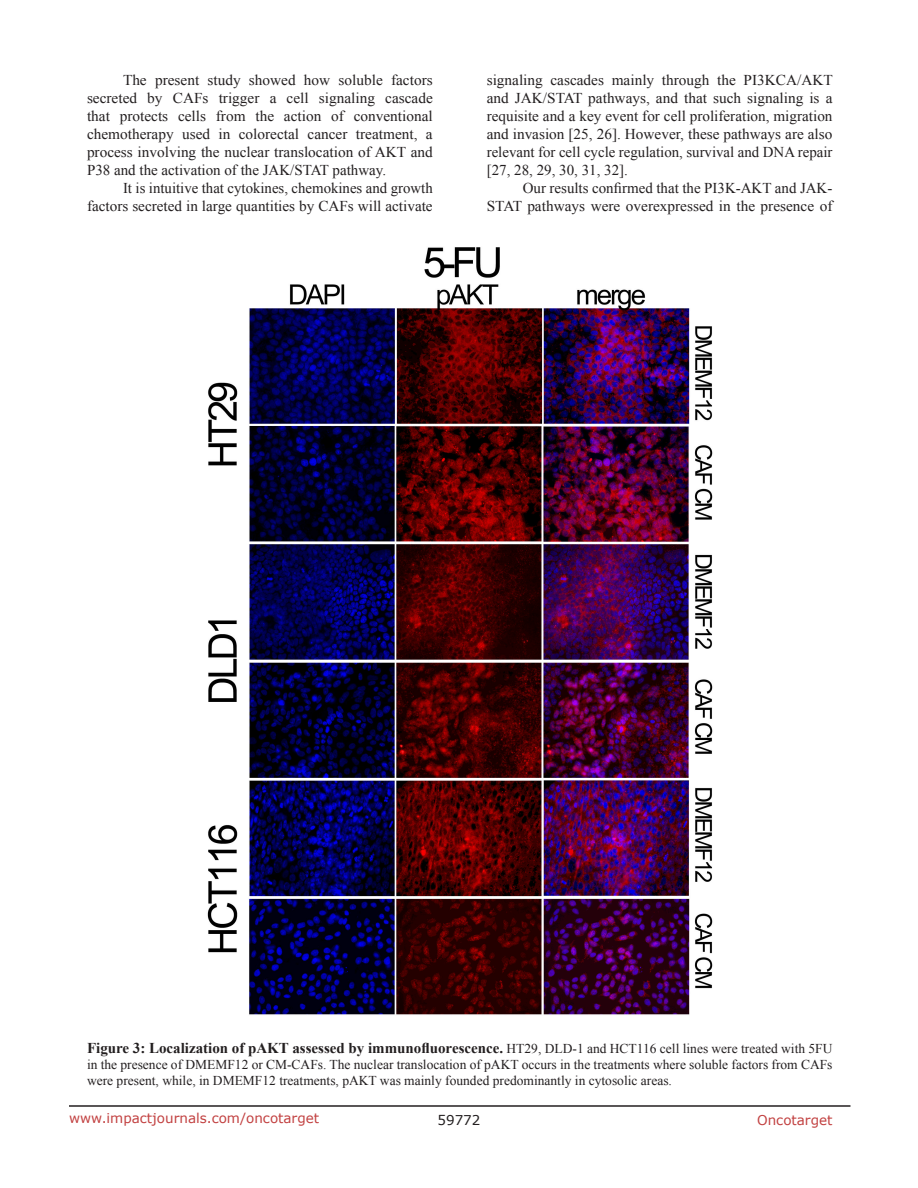
<style>
.page{position:relative;width:918px;height:1188px;background:#fff}
.page>*{position:absolute;margin:0;border:0;box-sizing:border-box;transform-origin:0 0}
.BodyText{font:15px/18px "Times New Roman";color:#231f20;text-align:justify}
.figuretext{font:700 15px "Times New Roman";color:#231f20}
.figuretext-2{font:13.5px/16.2px "Times New Roman";color:#231f20}
.t1{font:13.5px "Verdana";color:#c24141}
.t2{font:13.5px "Verdana";color:#231f20}
.s1{font-weight:400;font-size:13.5px}
</style>
<div class="page">
<hr style="left:69px;top:1105px;width:781px;height:2px;background:#231f20">
<img style="left:207px;top:247px;width:506px;height:768px">
<p class="BodyText" style="left:87px;top:71px;width:347px;text-indent:36px">The present study showed how soluble factors secreted by CAFs trigger a cell signaling cascade that protects cells from the action of conventional chemotherapy used in colorectal cancer treatment, a process involving the nuclear translocation of AKT and P38 and the activation of the JAK/STAT pathway.</p>
<p class="BodyText" style="left:87px;top:179px;width:347px;text-align:right">It is intuitive that cytokines, chemokines and growth factors secreted in large quantities by CAFs will activate</p>
<p class="BodyText" style="left:487px;top:71px;width:348px">signaling cascades mainly through the PI3KCA/AKT and JAK/STAT pathways, and that such signaling is a requisite and a key event for cell proliferation, migration and invasion [25, 26]. However, these pathways are also relevant for cell cycle regulation, survival and DNA repair [27, 28, 29, 30, 31, 32].</p>
<p class="BodyText" style="left:487px;top:179px;width:347px;text-align:right">Our results confirmed that the PI3K-AKT and JAK-<br>STAT pathways were overexpressed in the presence of</p>
<p class="figuretext" style="left:87px;top:1038px;width:747px">Figure 3: Localization of pAKT assessed by immunofluorescence. <span class="s1">HT29, DLD-1 and HCT116 cell lines were treated with 5FU</span></p>
<p class="figuretext-2" style="left:87px;top:1056px;width:747px">in the presence of DMEMF12 or CM-CAFs. The nuclear translocation of pAKT occurs in the treatments where soluble factors from CAFs were present, while, in DMEMF12 treatments, pAKT was mainly founded predominantly in cytosolic areas.</p>
<p class="t1" style="left:69px;top:1109px;width:252px">www.impactjournals.com/oncotarget</p>
<p class="t2" style="left:438px;top:1111px;width:44px">59772</p>
<p class="t1" style="left:757px;top:1111px;width:77px">Oncotarget</p>
</div>
